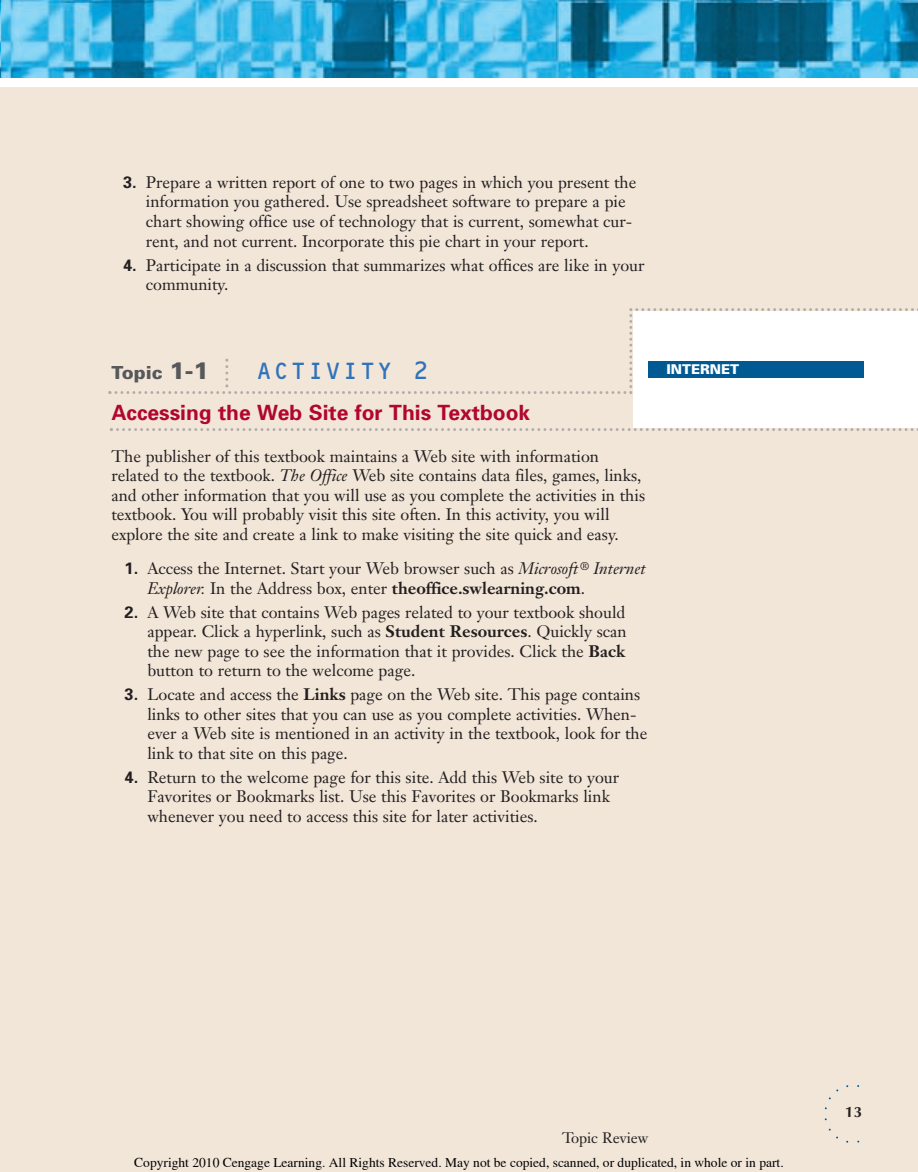
<style>
.page{position:relative;width:918px;height:1172px;background:#fff}
.page>*{position:absolute;margin:0;border:0;box-sizing:border-box;transform-origin:0 0}
.t1{font:24px "OCRB";color:#3073ba}
.t2{font:700 21px "Univers";color:#b00630}
.t3{font:900 18px "Univers";color:#57585a}
.t4{font:16.5px/19.5px "Janson Text";color:#231f20}
.t5{font:15px "Janson Text";color:#231f20}
.t6{font:700 15px "Optima";color:#231f20}
.t7{font:13.5px "Times";color:#000}
.t8{font:900 13.5px "Univers";color:#fff}
.s1{font-family:"Univers";font-weight:700}
.s2{font-size:24px}
.s3{font-style:italic}
.s4{font-weight:700}
</style>
<div class="page">
<img style="left:1px;top:0;width:917px;height:78px">
<div style="left:0;top:87px;width:918px;height:1085px;background:#f2e6d8"></div>
<svg style="left:824px;top:1118px;width:14px;height:21px"></svg>
<div style="left:633px;top:311px;width:285px;height:117px;background:#fff"></div>
<svg style="left:110px;top:428px;width:808px;height:3px"></svg>
<svg style="left:108px;top:308px;width:810px;height:86px"></svg>
<div style="left:648px;top:361px;width:216px;height:16px;background:#005992"></div>
<p class="t4" style="left:146px;top:174px;width:492px;text-indent:-23px"><span class="s1">3.</span> Prepare a written report of one to two pages in which you present the information you gathered. Use spreadsheet software to prepare a pie chart showing office use of technology that is current, somewhat cur&shy;rent, and not current. Incorporate this pie chart in your report.</p>
<p class="t4" style="left:146px;top:257px;width:500px;text-indent:-23px"><span class="s1">4.</span> Participate in a discussion that summarizes what offices are like in your community.</p>
<p class="t3" style="left:111px;top:366px;width:99px">Topic <span class="s2">1-1</span></p>
<p class="t1" style="left:255px;top:361px;width:176px">ACTIVITY 2</p>
<p class="t2" style="left:111px;top:404px;width:420px">Accessing the Web Site for This Textbook</p>
<p class="t4" style="left:111px;top:448px;width:535px">The publisher of this textbook maintains a Web site with information related to the textbook. <span class="s3">The Office</span> Web site contains data files, games, links, and other information that you will use as you complete the activities in this textbook. You will probably visit this site often. In this activity, you will explore the site and create a link to make visiting the site quick and easy.</p>
<p class="t4" style="left:147px;top:560px;width:500px;text-indent:-23px"><span class="s1">1.</span> Access the Internet. Start your Web browser such as <span class="s3">Microsoft</span><sup>®</sup> <span class="s3">Internet<br>Explorer.</span> In the Address box, enter <span class="s4">theoffice.swlearning.com</span>.</p>
<p class="t4" style="left:147px;top:604px;width:481px;text-align:justify;text-indent:-23px"><span class="s1">2.</span> A Web site that contains Web pages related to your textbook should appear. Click a hyperlink, such as <span class="s4">Student Resources</span>. Quickly scan the new page to see the information that it provides. Click the <span class="s4">Back </span>button to return to the welcome page.</p>
<p class="t4" style="left:147px;top:686px;width:502px;text-indent:-23px"><span class="s1">3.</span> Locate and access the <span class="s4">Links</span> page on the Web site. This page contains links to other sites that you can use as you complete activities. When&shy;ever a Web site is mentioned in an activity in the textbook, look for the link to that site on this page.</p>
<p class="t4" style="left:147px;top:769px;width:473px;text-indent:-23px"><span class="s1">4.</span> Return to the welcome page for this site. Add this Web site to your<br>Favorites or Bookmarks list. Use this Favorites or Bookmarks link whenever you need to access this site for later activities.</p>
<p class="t8" style="left:666px;top:364px;width:74px">INTERNET</p>
<p class="t5" style="left:562px;top:1131px;width:88px">Topic Review</p>
<p class="t7" style="left:134px;top:1155px;width:651px">Copyright 2010 Cengage Learning. All Rights Reserved. May not be copied, scanned, or duplicated, in whole or in part.</p>
<p class="t6" style="left:845px;top:1106px;width:18px">13</p>
</div>
